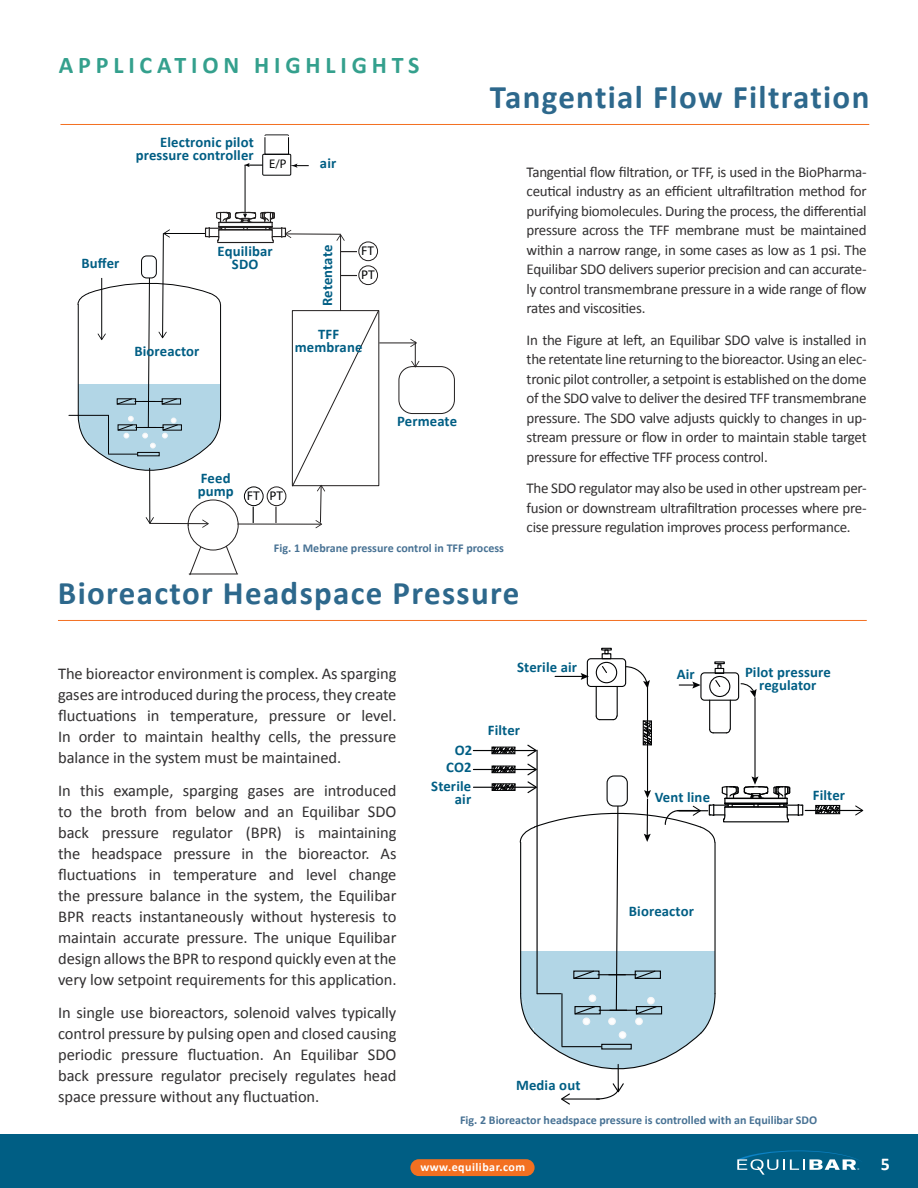
<style>
.page{position:relative;width:918px;height:1188px;background:#fff}
.page>*{position:absolute;margin:0;border:0;box-sizing:border-box;transform-origin:0 0}
.Titles_with_Orange_r{font:700 33px "Calibri";letter-spacing:.04em;color:#2d688c}
.Main_Title{font:700 24px "Calibri";letter-spacing:.2em;color:#34a08d}
.t1{font:700 18px "Calibri";color:#fff}
.Body_Copy{font:16.5px/21px "Calibri";letter-spacing:-.005em;color:#323031;text-align:justify}
.Body_Copy-2{font:15px/19.5px "Calibri";letter-spacing:-.02em;color:#323031;text-align:justify}
.t2{font:700 14.7px/13.2px "Calibri";letter-spacing:.01em;color:#005e84;text-align:center}
.t3{font:13.65px "Calibri";color:#020304}
.t4{font:12.45px "Myriad Pro";color:#020304}
.t5{font:700 12px "Calibri";color:#487294}
.t6{font:700 12px "Calibri";letter-spacing:.04em;color:#fff}
</style>
<div class="page">
<div style="left:0;top:1134px;width:918px;height:54px;background:#005e84"></div>
<svg style="left:737px;top:1150px;width:123px;height:25px"></svg>
<div style="left:410px;top:1159px;width:125px;height:17px;background:#f37021;border-radius:8px"></div>
<hr style="left:380px;top:343px;width:36px;height:1px;background:#221f1f">
<svg style="left:189px;top:546px;width:13px;height:30px"></svg>
<svg style="left:225px;top:545px;width:13px;height:29px"></svg>
<hr style="left:189px;top:574px;width:49px;height:1px;background:#221f1f">
<hr style="left:245px;top:165px;width:1px;height:50px;background:#020304">
<div style="left:262px;top:154px;width:29px;height:22px;border:1px solid #020304"></div>
<svg style="left:264px;top:134px;width:25px;height:21px"></svg>
<svg style="left:245px;top:163px;width:18px;height:4px"></svg>
<svg style="left:291px;top:164px;width:18px;height:4px"></svg>
<hr style="left:69px;top:415px;width:39px;height:1px;background:#020304">
<svg style="left:410px;top:339px;width:9px;height:27px"></svg>
<div style="left:399px;top:366px;width:56px;height:48px;border:1px solid #221f1f;border-radius:14px"></div>
<svg style="left:77px;top:211px;width:303px;height:317px"></svg>
<hr style="left:754px;top:698px;width:2px;height:81px;background:#020304">
<svg style="left:740px;top:683px;width:17px;height:15px"></svg>
<svg style="left:679px;top:682px;width:21px;height:7px"></svg>
<div style="left:700px;top:672px;width:39px;height:29px;border:1px solid #020304;border-radius:4px"></div>
<div style="left:709px;top:676px;width:21px;height:21px;border:1px solid #020304;border-radius:50%"></div>
<svg style="left:709px;top:700px;width:22px;height:34px"></svg>
<div style="left:715px;top:668px;width:9px;height:6px;border:1px solid #020304"></div>
<svg style="left:714px;top:661px;width:11px;height:8px"></svg>
<svg style="left:715px;top:680px;width:6px;height:7px"></svg>
<hr style="left:805px;top:810px;width:57px;height:1px;background:#020304">
<svg style="left:855px;top:805px;width:8px;height:10px"></svg>
<hr style="left:617px;top:686px;width:1px;height:30px;background:#020304">
<hr style="left:647px;top:687px;width:1px;height:106px;background:#020304">
<svg style="left:625px;top:666px;width:25px;height:23px"></svg>
<svg style="left:555px;top:673px;width:32px;height:7px"></svg>
<div style="left:587px;top:658px;width:39px;height:29px;border:1px solid #020304;border-radius:4px"></div>
<div style="left:596px;top:662px;width:21px;height:21px;border:1px solid #020304;border-radius:50%"></div>
<hr style="left:596px;top:686px;width:1px;height:30px;background:#020304">
<svg style="left:595px;top:715px;width:23px;height:6px"></svg>
<div style="left:602px;top:653px;width:9px;height:6px;border:1px solid #020304"></div>
<svg style="left:601px;top:648px;width:11px;height:6px"></svg>
<svg style="left:602px;top:666px;width:5px;height:7px"></svg>
<hr style="left:536px;top:750px;width:2px;height:244px;background:#020304">
<hr style="left:473px;top:750px;width:62px;height:1px;background:#020304">
<svg style="left:527px;top:745px;width:10px;height:11px"></svg>
<svg style="left:491px;top:746px;width:26px;height:9px"></svg>
<svg style="left:814px;top:804px;width:27px;height:11px"></svg>
<hr style="left:473px;top:769px;width:63px;height:1px;background:#020304">
<hr style="left:473px;top:787px;width:63px;height:1px;background:#020304">
<svg style="left:491px;top:764px;width:312px;height:341px"></svg>
<svg style="left:642px;top:719px;width:10px;height:27px"></svg>
<hr style="left:235px;top:136px;width:385px;height:1px;background:#fff">
<hr style="left:60px;top:124px;width:809px;height:1px;background:#f37021">
<hr style="left:58px;top:620px;width:809px;height:1px;background:#f37021">
<p class="Main_Title" style="left:59px;top:50px;width:362px">APPLICATION HIGHLIGHTS</p>
<p class="t2" style="left:136px;top:135px;width:120px;text-align:right">Electronic pilot pressure controller</p>
<p class="t4" style="left:269px;top:156px;width:19px">E/P</p>
<p class="t2" style="left:320px;top:157px;width:18px">air</p>
<p class="t2" style="left:82px;top:256px;width:39px">Buffer</p>
<p class="t2" style="left:218px;top:244px;width:57px">Equilibar<br>SDO</p>
<p class="t2" style="left:321px;top:306px;width:62px;rotate:-90deg">Retentate</p>
<p class="t2" style="left:318px;top:327px;width:23px">TFF</p>
<p class="t3" style="left:361px;top:241px;width:14px">FT</p>
<p class="t3" style="left:361px;top:265px;width:15px">PT</p>
<p class="t2" style="left:134px;top:345px;width:67px">Bioreactor</p>
<p class="t2" style="left:295px;top:341px;width:69px">membrane</p>
<p class="t2" style="left:198px;top:471px;width:38px;text-align:left">Feed pump</p>
<p class="t3" style="left:247px;top:486px;width:38px">FT PT</p>
<p class="t2" style="left:397px;top:414px;width:62px">Permeate</p>
<p class="Titles_with_Orange_r" style="left:490px;top:76px;width:381px">Tangential Flow Filtration</p>
<p class="Body_Copy-2" style="left:527px;top:162px;width:342px">Tangential flow filtration, or TFF, is used in the BioPharma&shy;ceutical industry as an efficient ultrafiltration method for purifying biomolecules. During the process, the differential pressure across the TFF membrane must be maintained within a narrow range, in some cases as low as 1 psi. The Equilibar SDO delivers superior precision and can accurate&shy;ly control transmembrane pressure in a wide range of flow rates and viscosities.</p>
<p class="Body_Copy-2" style="left:527px;top:330px;width:342px">In the Figure at left, an Equilibar SDO valve is installed in the retentate line returning to the bioreactor. Using an elec&shy;tronic pilot controller, a setpoint is established on the dome of the SDO valve to deliver the desired TFF transmembrane pressure. The SDO valve adjusts quickly to changes in up&shy;stream pressure or flow in order to maintain stable target pressure for effective TFF process control.</p>
<p class="Body_Copy-2" style="left:527px;top:478px;width:342px">The SDO regulator may also be used in other upstream per&shy;fusion or downstream ultrafiltration processes where pre&shy;cise pressure regulation improves process performance.</p>
<p class="t5" style="left:274px;top:540px;width:232px">Fig. 1 Mebrane pressure control in TFF process</p>
<p class="Titles_with_Orange_r" style="left:58px;top:572px;width:463px">Bioreactor Headspace Pressure</p>
<p class="Body_Copy" style="left:58px;top:663px;width:340px">The bioreactor environment is complex. As sparging gases are introduced during the process, they create fluctuations in temperature, pressure or level.<br>In order to maintain healthy cells, the pressure balance in the system must be maintained.</p>
<p class="Body_Copy" style="left:58px;top:780px;width:340px">In this example, sparging gases are introduced to the broth from below and an Equilibar SDO back pressure regulator (BPR) is maintaining the headspace pressure in the bioreactor. As fluctuations in temperature and level change the pressure balance in the system, the Equilibar BPR reacts instantaneously without hysteresis to maintain accurate pressure. The unique Equilibar design allows the BPR to respond quickly even at the very low setpoint requirements for this application.</p>
<p class="Body_Copy" style="left:58px;top:1002px;width:340px">In single use bioreactors, solenoid valves typically control pressure by pulsing open and closed causing periodic pressure fluctuation. An Equilibar SDO back pressure regulator precisely regulates head space pressure without any fluctuation.</p>
<p class="t2" style="left:517px;top:660px;width:62px">Sterile air</p>
<p class="t2" style="left:455px;top:744px;width:19px">O2</p>
<p class="t2" style="left:446px;top:761px;width:27px">CO2</p>
<p class="t2" style="left:431px;top:779px;width:42px;text-align:right">Sterile air</p>
<p class="t2" style="left:488px;top:723px;width:34px">Filter</p>
<p class="t2" style="left:516px;top:1078px;width:66px">Media out</p>
<p class="t2" style="left:677px;top:668px;width:20px">Air</p>
<p class="t2" style="left:745px;top:665px;width:87px">Pilot pressure regulator</p>
<p class="t2" style="left:655px;top:791px;width:57px">Vent line</p>
<p class="t2" style="left:813px;top:788px;width:34px">Filter</p>
<p class="t2" style="left:629px;top:905px;width:67px">Bioreactor</p>
<p class="t5" style="left:460px;top:1113px;width:359px">Fig. 2 Bioreactor headspace pressure is controlled with an Equilibar SDO</p>
<p class="t6" style="left:420px;top:1159px;width:106px">www.equilibar.com</p>
<p class="t1" style="left:881px;top:1152px;width:11px">5</p>
</div>
